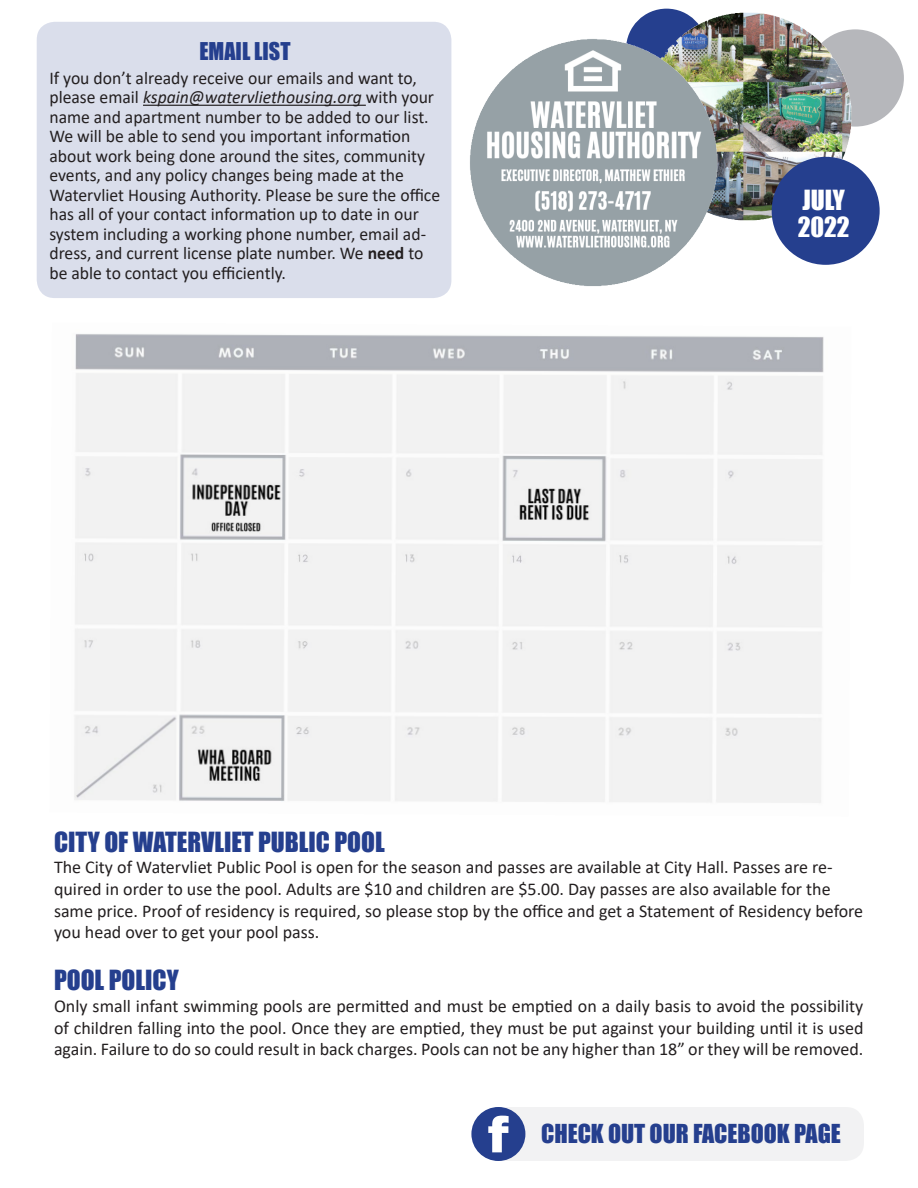
<style>
.page{position:relative;width:918px;height:1188px;background:#fff}
.page>*{position:absolute;margin:0;border:0;box-sizing:border-box;transform-origin:0 0}
.t1{font:800 52.5px "Franklin Gothic";color:#fff}
.t2{font:25.5px "Impact";color:#253f8e}
.t3{font:25.5px "Impact";color:#fff}
.t4{font:24px "Impact";color:#253f8e}
.Body_text{font:22.5px "Impact";color:#253f8e}
.Body_text-2{font:18px/19.5px "Calibri";color:#231f20}
.s1{font-style:italic}
.s2{font-weight:700}
</style>
<div class="page">
<div style="left:807px;top:29px;width:97px;height:98px;background:#b6b7bb;border-radius:50%"></div>
<img style="left:639px;top:9px;width:216px;height:216px">
<img style="left:470px;top:36px;width:250px;height:250px">
<div style="left:772px;top:157px;width:108px;height:108px;background:#253f8e;border-radius:50%"></div>
<div style="left:37px;top:22px;width:414px;height:276px;background:#dadeeb;border-radius:18px"></div>
<hr style="left:143px;top:105px;width:223px;height:1px;background:#231f20">
<div style="left:484px;top:1107px;width:380px;height:54px;background:#f2f2f3;border-radius:18px"></div>
<div style="left:471px;top:1107px;width:54px;height:54px;background:#253f8e;border-radius:50%"></div>
<img style="left:74px;top:334px;width:750px;height:469px">
<p class="Body_text" style="left:199px;top:33px;width:93px">EMAIL LIST</p>
<p class="Body_text-2" style="left:49px;top:68px;width:392px">If you don’t already receive our emails and want to, please email <span class="s1">kspain@watervliethousing.org</span> with your name and apartment number to be added to our list.<br>We will be able to send you important information about work being done around the sites, community events, and any policy changes being made at the Watervliet Housing Authority. Please be sure the office has all of your contact information up to date in our system including a working phone number, email ad&shy;dress, and current license plate number. We <span class="s2">need</span> to be able to contact you efficiently.</p>
<p class="t3" style="left:802px;top:181px;width:44px">JULY</p>
<p class="t3" style="left:798px;top:208px;width:54px">2022</p>
<p class="t2" style="left:54px;top:822px;width:332px">CITY OF WATERVLIET PUBLIC POOL</p>
<p class="Body_text-2" style="left:54px;top:856px;width:811px;line-height:21.6px">The City of Watervliet Public Pool is open for the season and passes are available at City Hall. Passes are re&shy;quired in order to use the pool. Adults are $10 and children are $5.00. Day passes are also available for the same price. Proof of residency is required, so please stop by the office and get a Statement of Residency before you head over to get your pool pass.</p>
<p class="t2" style="left:54px;top:961px;width:126px">POOL POLICY</p>
<p class="Body_text-2" style="left:54px;top:995px;width:811px;line-height:21.6px;text-align:justify">Only small infant swimming pools are permitted and must be emptied on a daily basis to avoid the possibility of children falling into the pool. Once they are emptied, they must be put against your building until it is used again. Failure to do so could result in back charges. Pools can not be any higher than 18” or they will be removed.</p>
<p class="t1" style="left:488px;top:1101px;width:22px">f</p>
<p class="t4" style="left:541px;top:1115px;width:301px">CHECK OUT OUR FACEBOOK PAGE</p>
</div>
